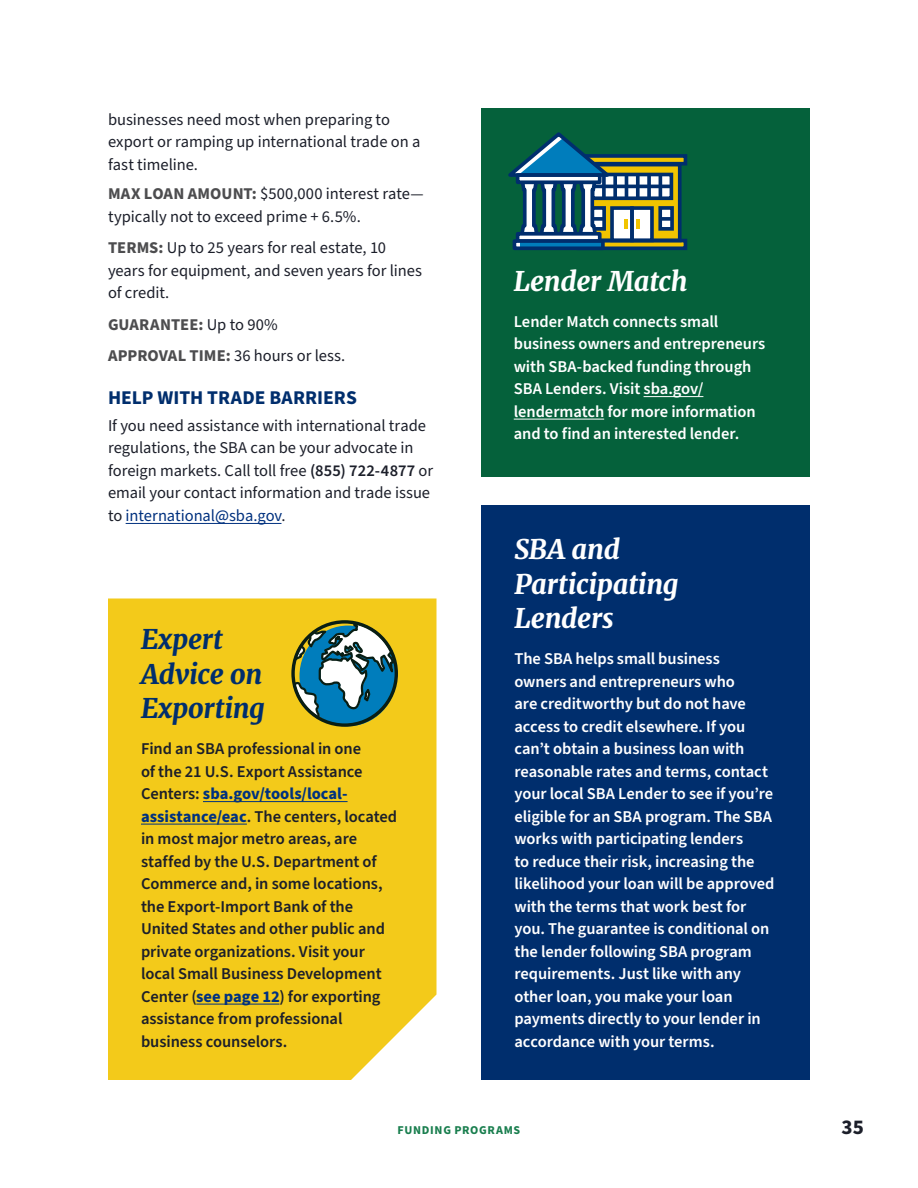
<style>
.page{position:relative;width:918px;height:1188px;background:#fff}
.page>*{position:absolute;margin:0;border:0;box-sizing:border-box;transform-origin:0 0}
.t1{font:italic 800 27px/34.5px "Merriweather";letter-spacing:-.01em;color:#fff}
.t2{font:italic 800 27px/34.5px "Merriweather";letter-spacing:-.005em;color:#002e6d}
.t3{font:700 21px "Source Sans Pro";color:#1c1f2a}
.t4{font:700 19.5px "Source Sans Pro";color:#002e6d}
.t5{font:600 16.5px/22.5px "Source Sans Pro";letter-spacing:-.005em;color:#fff}
.t6{font:16.5px/22.5px "Source Sans Pro";color:#1c1f2a}
.t7{font:600 16.5px/22.5px "Source Sans Pro";letter-spacing:-.005em;color:#1c1f2a}
.t8{font:700 16.5px "Source Sans Pro";letter-spacing:.005em;color:#4d4d4f}
.t9{font:700 12px "Source Sans Pro";letter-spacing:.055em;color:#197e4e}
.s1{font-weight:700;color:#4d4d4f}
.s2{font-weight:400;color:#1c1f2a}
.s3{font-weight:600}
.s4{color:#00317f}
.s5{font-weight:700;color:#00317f}
</style>
<div class="page">
<div style="left:482px;top:108px;width:328px;height:369px;background:#05613b"></div>
<div style="left:589px;top:165px;width:91px;height:75px;background:#f1c400"></div>
<div style="left:585px;top:241px;width:100px;height:7px;background:#f1c400"></div>
<div style="left:585px;top:157px;width:100px;height:7px;background:#f1c400"></div>
<div style="left:583px;top:163px;width:99px;height:79px;border:4px solid #002e6d"></div>
<div style="left:632px;top:208px;width:20px;height:32px;background:#fff"></div>
<div style="left:612px;top:208px;width:20px;height:32px;background:#fff"></div>
<div style="left:630px;top:206px;width:24px;height:36px;border:4px solid #002e6d"></div>
<div style="left:610px;top:206px;width:24px;height:36px;border:4px solid #002e6d"></div>
<div style="left:577px;top:154px;width:110px;height:12px;border:4px solid #002e6d"></div>
<div style="left:577px;top:239px;width:110px;height:11px;border:4px solid #002e6d"></div>
<svg style="left:612px;top:178px;width:56px;height:17px"></svg>
<div style="left:591px;top:173px;width:82px;height:27px;border:4px solid #002e6d"></div>
<div style="left:660px;top:208px;width:12px;height:21px;background:#fff"></div>
<div style="left:658px;top:206px;width:16px;height:25px;border:4px solid #002e6d"></div>
<svg style="left:660px;top:217px;width:12px;height:4px"></svg>
<hr style="left:592px;top:185px;width:79px;height:3px;background:#002e6d">
<svg style="left:613px;top:174px;width:4px;height:25px"></svg>
<hr style="left:625px;top:174px;width:3px;height:25px;background:#002e6d">
<svg style="left:636px;top:174px;width:4px;height:25px"></svg>
<svg style="left:647px;top:174px;width:4px;height:25px"></svg>
<hr style="left:659px;top:174px;width:3px;height:25px;background:#002e6d">
<svg style="left:624px;top:219px;width:3px;height:10px"></svg>
<svg style="left:637px;top:219px;width:3px;height:10px"></svg>
<div style="left:518px;top:234px;width:82px;height:7px;background:#fff"></div>
<div style="left:521px;top:241px;width:83px;height:7px;background:#007dbc"></div>
<div style="left:513px;top:239px;width:92px;height:11px;border:4px solid #002e6d"></div>
<svg style="left:508px;top:132px;width:104px;height:105px"></svg>
<div style="left:108px;top:598px;width:328px;height:482px;background:#f3ca1a"></div>
<hr style="left:203px;top:801px;width:145px;height:1px;background:#00317f">
<hr style="left:141px;top:824px;width:106px;height:1px;background:#00317f">
<hr style="left:196px;top:1004px;width:83px;height:1px;background:#00317f">
<hr style="left:644px;top:396px;width:59px;height:1px;background:#fff">
<hr style="left:514px;top:419px;width:90px;height:1px;background:#fff">
<hr style="left:126px;top:523px;width:155px;height:1px;background:#00317f">
<svg style="left:299px;top:626px;width:97px;height:100px"></svg>
<svg style="left:291px;top:621px;width:105px;height:97px"></svg>
<div style="left:482px;top:506px;width:328px;height:574px;background:#002e6d"></div>
<p class="t6" style="left:108px;top:109px;width:314px">businesses need most when preparing to export or ramping up international trade on a fast timeline.</p>
<p class="t6" style="left:108px;top:183px;width:317px"><span class="s1">MAX LOAN AMOUNT:</span> $500,000 interest rate— typically not to exceed prime + 6.5%.</p>
<p class="t6" style="left:108px;top:237px;width:316px"><span class="s1">TERMS:</span> Up to 25 years for real estate, 10 years for equipment, and seven years for lines of credit.</p>
<p class="t8" style="left:108px;top:313px;width:171px">GUARANTEE: <span class="s2">Up to 90%</span></p>
<p class="t6" style="left:108px;top:345px;width:239px"><span class="s1">APPROVAL TIME:</span> 36 hours or less.</p>
<h4 class="t4" style="left:108px;top:384px;width:250px">HELP WITH TRADE BARRIERS</h4>
<p class="t6" style="left:108px;top:415px;width:327px">If you need assistance with international trade regulations, the SBA can be your advocate in foreign markets. Call toll free <span class="s3">(855) 722-4877</span> or email your contact information and trade issue to <span class="s4">international@sba.gov</span>.</p>
<h4 class="t2" style="left:141px;top:622px;width:126px">Expert<br>Advice on<br>Exporting</h4>
<p class="t7" style="left:141px;top:738px;width:258px">Find an SBA professional in one<br>of the 21 U.S. Export Assistance<br>Centers: <span class="s5">sba.gov/tools/local&shy;assistance/eac</span>. The centers, located in most major metro areas, are staffed by the U.S. Department of<br>Commerce and, in some locations, the Export-Import Bank of the<br>United States and other public and private organizations. Visit your local Small Business Development<br>Center (<span class="s5">see page 12</span>) for exporting assistance from professional business counselors.</p>
<h4 class="t1" style="left:514px;top:264px;width:175px">Lender Match</h4>
<p class="t5" style="left:514px;top:310px;width:253px">Lender Match connects small business owners and entrepreneurs with SBA-backed funding through<br>SBA Lenders. Visit sba.gov/ lendermatch for more information and to find an interested lender.</p>
<h4 class="t1" style="left:514px;top:532px;width:166px">SBA and<br>Participating<br>Lenders</h4>
<p class="t5" style="left:514px;top:648px;width:261px">The SBA helps small business owners and entrepreneurs who<br>are creditworthy but do not have access to credit elsewhere. If you can’t obtain a business loan with reasonable rates and terms, contact your local SBA Lender to see if you’re eligible for an SBA program. The SBA works with participating lenders<br>to reduce their risk, increasing the likelihood your loan will be approved with the terms that work best for you. The guarantee is conditional on the lender following SBA program requirements. Just like with any other loan, you make your loan payments directly to your lender in accordance with your terms.</p>
<p class="t9" style="left:398px;top:1122px;width:124px">FUNDING PROGRAMS</p>
<p class="t3" style="left:842px;top:1113px;width:24px">35</p>
</div>
